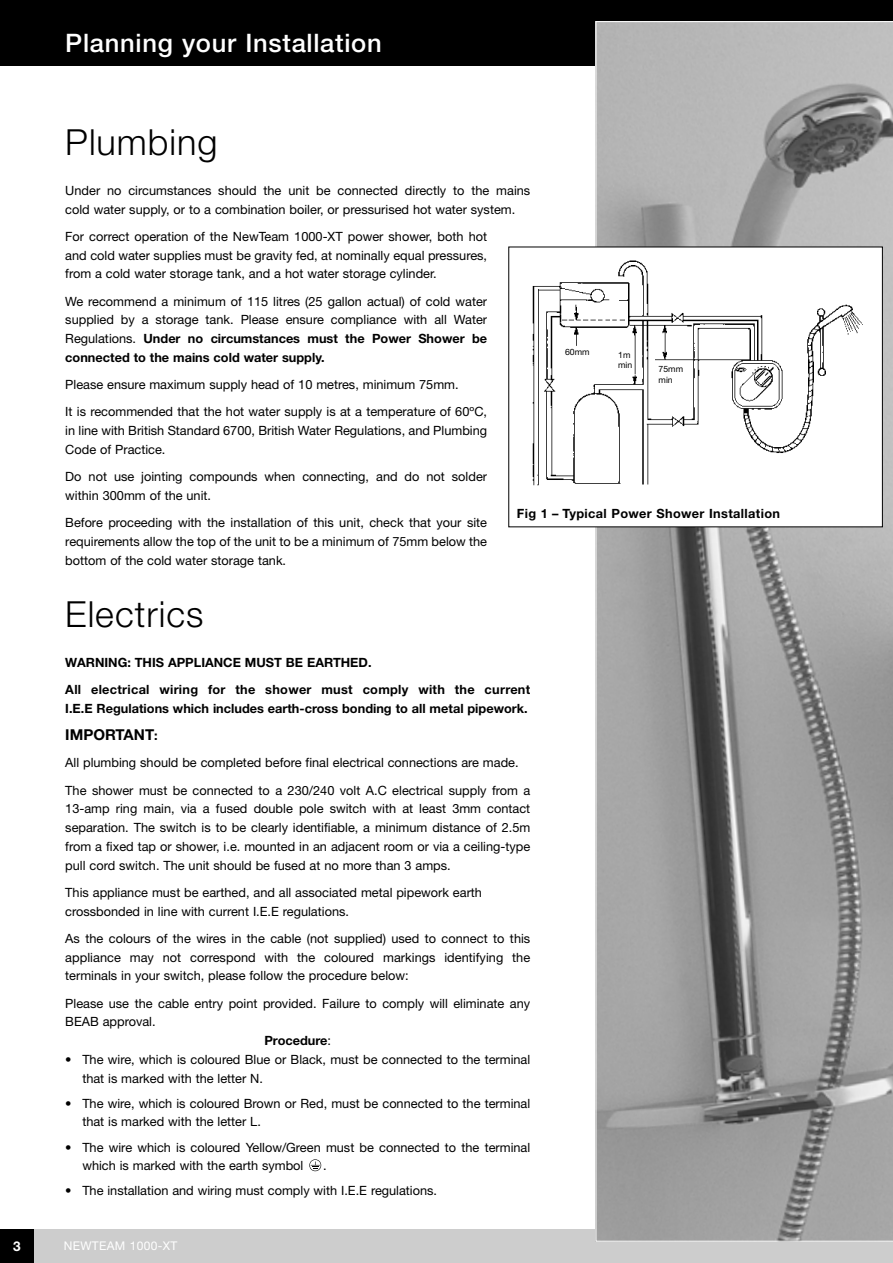
<style>
.page{position:relative;width:893px;height:1263px;background:#fff}
.page>*{position:absolute;margin:0;border:0;box-sizing:border-box;transform-origin:0 0}
.t1{font:300 36px "Helvetica Neue";letter-spacing:.03em;color:#000}
.t2{font:500 25.5px "Helvetica Neue";letter-spacing:.03em;color:#fff}
.t3{font:700 15px "Helvetica Neue";color:#000}
.t4{font:700 13.5px "Helvetica Neue";color:#fff}
.t5{font:12.75px/18.8px "Helvetica Neue";color:#000}
.t6{font:700 12.75px/27.3px "Helvetica Neue";letter-spacing:.02em;color:#000}
.t7{font:700 12.75px "Helvetica Neue";color:#000}
.t8{font:700 12.75px "Helvetica Neue";letter-spacing:.03em;color:#000}
.t9{font:12px "Helvetica Neue";letter-spacing:.03em;color:#fff}
.t10{font:8.7px/10.5px "Helvetica Neue";color:#000}
.s1{font-weight:700}
.s2{font-size:12.75px}
.s3{font-weight:400}
</style>
<div class="page">
<div style="left:34px;top:1229px;width:858px;height:34px;background:#cdcdcd"></div>
<div style="left:0;top:0;width:892px;height:66px;background:#000"></div>
<div style="left:0;top:1229px;width:34px;height:34px;background:#000"></div>
<svg style="left:595px;top:21px;width:297px;height:1221px;background:#9d9d9d"></svg>
<svg style="left:309px;top:1159px;width:12px;height:12px"></svg>
<div style="left:508px;top:247px;width:374px;height:280px;background:#fff"></div>
<img style="left:532px;top:260px;width:331px;height:226px">
<h2 class="t2" style="left:65px;top:33px;width:318px">Planning your Installation</h2>
<h1 class="t1" style="left:65px;top:129px;width:154px">Plumbing</h1>
<p class="t5" style="left:65px;top:182px;width:466px">Under no circumstances should the unit be connected directly to the mains cold water supply, or to a combination boiler, or pressurised hot water system.</p>
<p class="t5" style="left:65px;top:228px;width:423px;text-align:justify">For correct operation of the NewTeam 1000-XT power shower, both hot and cold water supplies must be gravity fed, at nominally equal pressures, from a cold water storage tank, and a hot water storage cylinder.</p>
<p class="t5" style="left:65px;top:293px;width:423px;text-align:justify">We recommend a minimum of 115 litres (25 gallon actual) of cold water supplied by a storage tank. Please ensure compliance with all Water Regulations. <span class="s1">Under no circumstances must the Power Shower be connected to the mains cold water supply.</span></p>
<p class="t5" style="left:65px;top:372px;width:423px;line-height:27.3px">Please ensure maximum supply head of 10 metres, minimum 75mm.<br>It is recommended that the hot water supply is at a temperature of 60ºC,</p>
<p class="t5" style="left:65px;top:422px;width:423px">in line with British Standard 6700, British Water Regulations, and Plumbing<br>Code of Practice.</p>
<p class="t5" style="left:65px;top:468px;width:423px">Do not use jointing compounds when connecting, and do not solder within 300mm of the unit.</p>
<p class="t5" style="left:65px;top:514px;width:423px;text-align:justify">Before proceeding with the installation of this unit, check that your site requirements allow the top of the unit to be a minimum of 75mm below the bottom of the cold water storage tank.</p>
<h1 class="t1" style="left:65px;top:601px;width:139px">Electrics</h1>
<p class="t6" style="left:65px;top:650px;width:466px">WARNING: THIS APPLIANCE MUST BE EARTHED.<br>All electrical wiring for the shower must comply with the current</p>
<p class="t7" style="left:65px;top:704px;width:464px">I.E.E Regulations which includes earth-cross bonding to all metal pipework.</p>
<p class="t3" style="left:65px;top:729px;width:94px">IMPORTANT<span class="s2">:</span></p>
<p class="t5" style="left:65px;top:750px;width:466px;line-height:27.3px">All plumbing should be completed before final electrical connections are made.<br>The shower must be connected to a 230/240 volt A.C electrical supply from a</p>
<p class="t5" style="left:65px;top:801px;width:466px;text-align:justify">13-amp ring main, via a fused double pole switch with at least 3mm contact separation. The switch is to be clearly identifiable, a minimum distance of 2.5m from a fixed tap or shower, i.e. mounted in an adjacent room or via a ceiling-type pull cord switch. The unit should be fused at no more than 3 amps.</p>
<p class="t5" style="left:65px;top:884px;width:418px">This appliance must be earthed, and all associated metal pipework earth crossbonded in line with current I.E.E regulations.</p>
<p class="t5" style="left:65px;top:930px;width:466px;text-align:justify">As the colours of the wires in the cable (not supplied) used to connect to this appliance may not correspond with the coloured markings identifying the terminals in your switch, please follow the procedure below:</p>
<p class="t5" style="left:65px;top:995px;width:466px">Please use the cable entry point provided. Failure to comply will eliminate any</p>
<p class="t5" style="left:65px;top:1014px;width:92px">BEAB approval.</p>
<p class="t7" style="left:264px;top:1036px;width:68px">Procedure<span class="s3">:</span></p>
<p class="t5" style="left:82px;top:1051px;width:449px;text-indent:-17px">• The wire, which is coloured Blue or Black, must be connected to the terminal that is marked with the letter N.</p>
<p class="t5" style="left:82px;top:1095px;width:449px;text-indent:-17px">• The wire, which is coloured Brown or Red, must be connected to the terminal that is marked with the letter L.</p>
<p class="t5" style="left:82px;top:1139px;width:449px;text-indent:-17px">• The wire which is coloured Yellow/Green must be connected to the terminal which is marked with the earth symbol</p>
<p class="t10" style="left:565px;top:348px;width:26px">60mm</p>
<p class="t10" style="left:618px;top:350px;width:16px">1m min</p>
<p class="t10" style="left:658px;top:365px;width:26px">75mm min</p>
<p class="t8" style="left:517px;top:509px;width:265px">Fig 1 – Typical Power Shower Installation</p>
<p class="t5" style="left:323px;top:1158px;width:5px">.</p>
<p class="t5" style="left:65px;top:1183px;width:373px">• The installation and wiring must comply with I.E.E regulations.</p>
<p class="t4" style="left:13px;top:1242px;width:9px">3</p>
<p class="t9" style="left:64px;top:1242px;width:115px">NEWTEAM 1000-XT</p>
</div>
